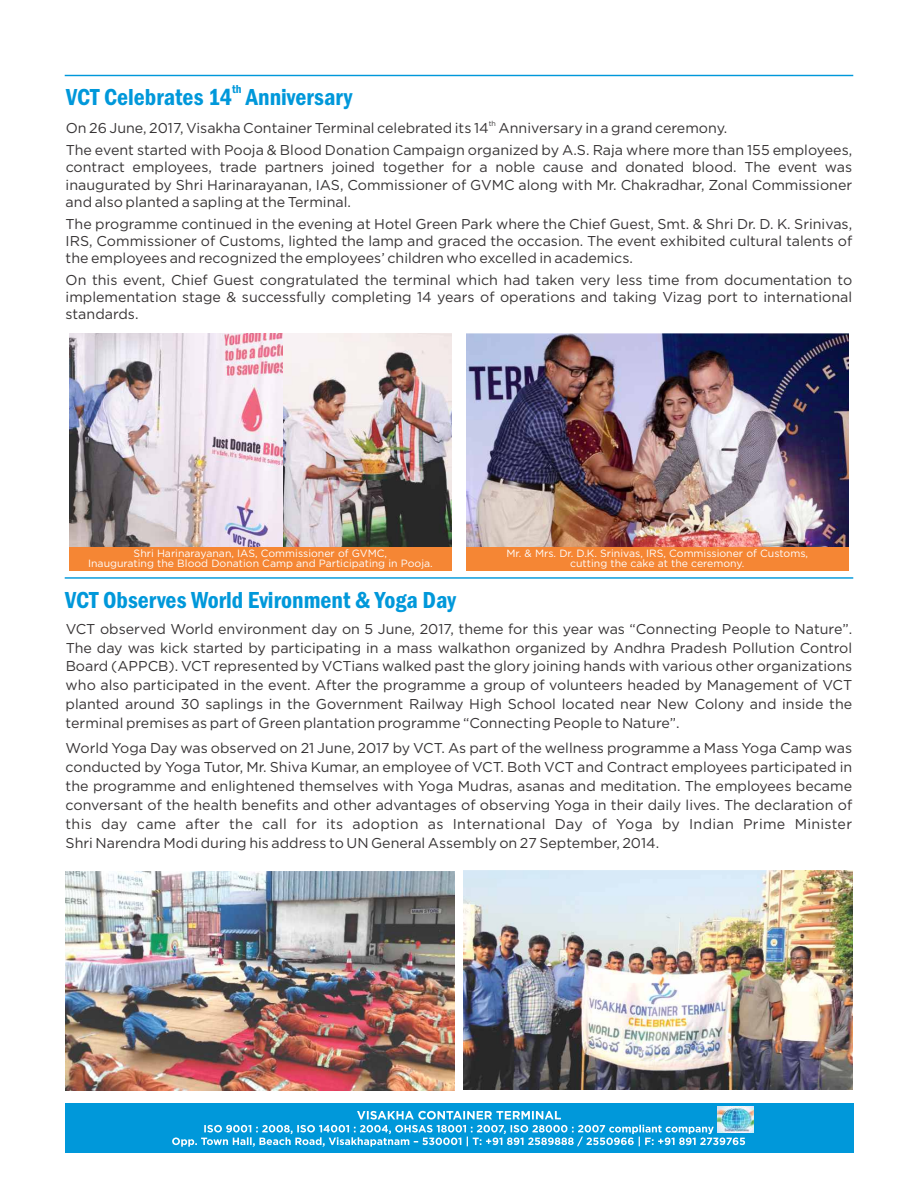
<style>
.page{position:relative;width:918px;height:1188px;background:#fff}
.page>*{position:absolute;margin:0;border:0;box-sizing:border-box;transform-origin:0 0}
.t1{font:600 condensed 24px "Franklin Gothic";color:#0098da}
.t2{font:14.25px/18.8px "Gotham";color:#373435;text-align:justify}
.t3{font:600 condensed 12px "Franklin Gothic";color:#0098da}
.t4{font:10.5px/10.1px "Gotham";color:#fefefe;text-align:center}
.t5{font:7.2px "Gotham";color:#373435}
</style>
<div class="page">
<div style="left:65px;top:1103px;width:788px;height:49px;background:#0098da"></div>
<svg style="left:172px;top:1111px;width:573px;height:36px"></svg>
<img style="left:718px;top:1107px;width:35px;height:25px">
<hr style="left:65px;top:75px;width:788px;height:1px;background:#0098da">
<hr style="left:65px;top:577px;width:788px;height:2px;background:#0098da">
<img style="left:283px;top:333px;width:169px;height:214px">
<img style="left:69px;top:333px;width:214px;height:214px">
<div style="left:69px;top:547px;width:383px;height:24px;background:#f58634"></div>
<img style="left:466px;top:333px;width:383px;height:214px">
<div style="left:466px;top:547px;width:383px;height:24px;background:#f58634"></div>
<img style="left:463px;top:871px;width:389px;height:219px">
<img style="left:66px;top:872px;width:389px;height:218px">
<p class="t3" style="left:232px;top:84px;width:11px">th</p>
<h1 class="t1" style="left:66px;top:88px;width:288px">VCT Celebrates 14 Anniversary</h1>
<p class="t5" style="left:489px;top:120px;width:9px">th</p>
<p class="t2" style="left:66px;top:118px;width:788px;line-height:22.2px">On 26 June, 2017, Visakha Container Terminal celebrated its 14 Anniversary in a grand ceremony.<br>The event started with Pooja &amp; Blood Donation Campaign organized by A.S. Raja where more than 155 employees,</p>
<p class="t2" style="left:66px;top:160px;width:788px;line-height:17.1px">contract employees, trade partners joined together for a noble cause and donated blood. The event was inaugurated by Shri Harinarayanan, IAS, Commissioner of GVMC along with Mr. Chakradhar, Zonal Commissioner and also planted a sapling at the Terminal.</p>
<p class="t2" style="left:66px;top:216px;width:788px;line-height:17.1px">The programme continued in the evening at Hotel Green Park where the Chief Guest, Smt. &amp; Shri Dr. D. K. Srinivas, IRS, Commissioner of Customs, lighted the lamp and graced the occasion. The event exhibited cultural talents of the employees and recognized the employees’ children who excelled in academics.</p>
<p class="t2" style="left:66px;top:272px;width:788px;line-height:17.1px">On this event, Chief Guest congratulated the terminal which had taken very less time from documentation to implementation stage &amp; successfully completing 14 years of operations and taking Vizag port to international standards.</p>
<p class="t4" style="left:88px;top:549px;width:346px">Shri Harinarayanan, IAS, Commissioner of GVMC,<br>Inaugurating the Blood Donation Camp and Participating in Pooja.</p>
<p class="t4" style="left:506px;top:549px;width:303px">Mr. &amp; Mrs. Dr. D.K. Srinivas, IRS, Commissioner of Customs, cutting the cake at the ceremony.</p>
<h1 class="t1" style="left:65px;top:591px;width:392px">VCT Observes World Evironment &amp; Yoga Day</h1>
<p class="t2" style="left:66px;top:620px;width:788px">VCT observed World environment day on 5 June, 2017, theme for this year was “Connecting People to Nature”.<br>The day was kick started by participating in a mass walkathon organized by Andhra Pradesh Pollution Control Board (APPCB). VCT represented by VCTians walked past the glory joining hands with various other organizations who also participated in the event. After the programme a group of volunteers headed by Management of VCT planted around 30 saplings in the Government Railway High School located near New Colony and inside the terminal premises as part of Green plantation programme “Connecting People to Nature”.</p>
<p class="t2" style="left:66px;top:740px;width:788px">World Yoga Day was observed on 21 June, 2017 by VCT. As part of the wellness programme a Mass Yoga Camp was conducted by Yoga Tutor, Mr. Shiva Kumar, an employee of VCT. Both VCT and Contract employees participated in the programme and enlightened themselves with Yoga Mudras, asanas and meditation. The employees became conversant of the health benefits and other advantages of observing Yoga in their daily lives. The declaration of this day came after the call for its adoption as International Day of Yoga by Indian Prime Minister Shri Narendra Modi during his address to UN General Assembly on 27 September, 2014.</p>
</div>
